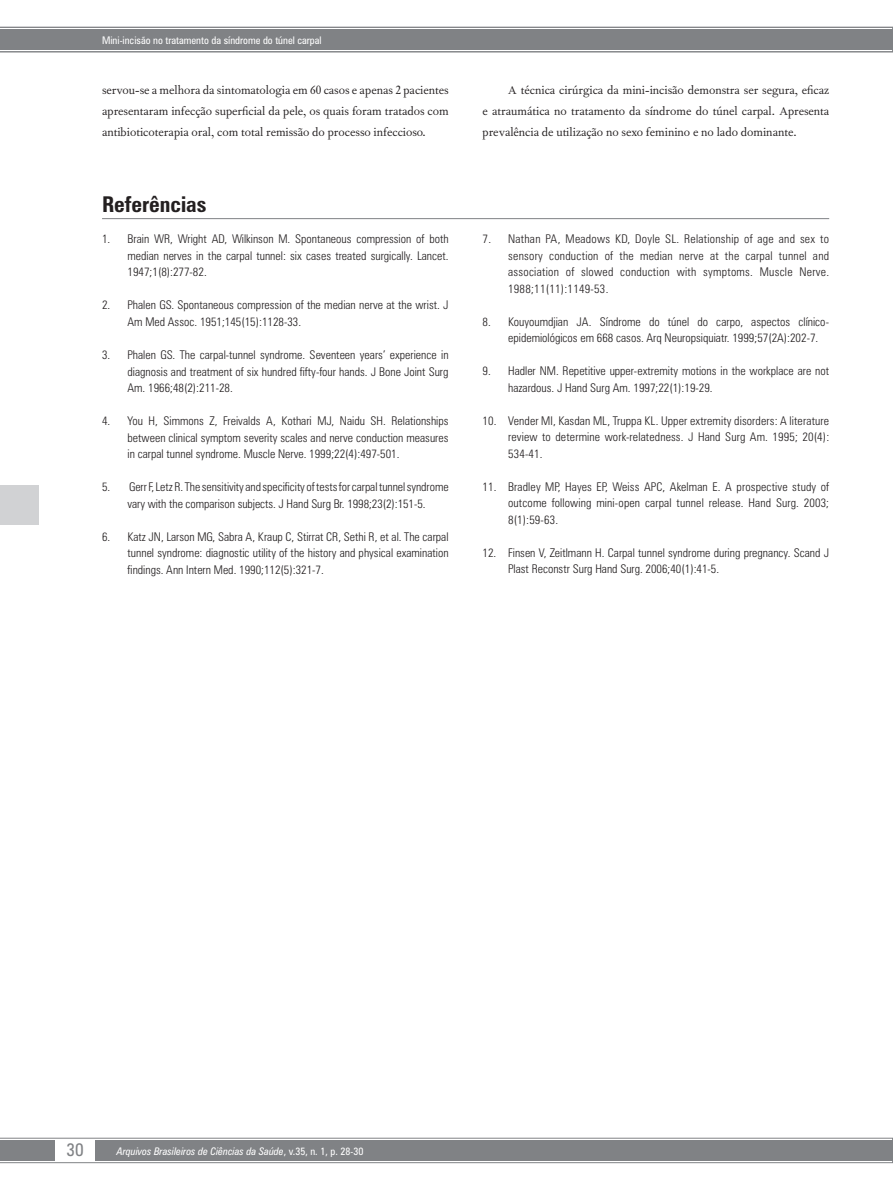
<style>
.page{position:relative;width:893px;height:1191px;background:#fff}
.page>*{position:absolute;margin:0;border:0;box-sizing:border-box;transform-origin:0 0}
.z07_0_referencias_ti{font:700 condensed 21.75px "Zurich BT";color:#231f20}
.t1{font:condensed 18px "Zurich BT";color:#808285}
.z05_1_texto_txt{font:13.5px/21px "Fournier MT Std";color:#231f20;text-align:justify}
.z07_1_referencias{font:300 condensed 12px/16.5px "Zurich BT";color:#231f20;text-align:justify}
.t2{font:italic condensed 10.5px "Zurich BT";color:#fff}
.z09_1_cabecalho{font:condensed 10.5px "Zurich BT";color:#fff}
.s1{font-style:normal}
</style>
<div class="page">
<svg style="left:0;top:1137px;width:893px;height:26px;background:#8f9194"></svg>
<div style="left:55px;top:1139px;width:40px;height:22px;background:#fff"></div>
<div style="left:0;top:485px;width:38px;height:40px;background:#d1d2d4"></div>
<svg style="left:0;top:27px;width:893px;height:25px;background:#8a8c8f"></svg>
<hr style="left:102px;top:218px;width:727px;height:1px;background:#808285">
<p class="z09_1_cabecalho" style="left:102px;top:34px;width:221px">Mini-incisão no tratamento da síndrome do túnel carpal</p>
<p class="z05_1_texto_txt" style="left:102px;top:79px;width:348px">servou-se a melhora da sintomatologia em 60 casos e apenas 2 pacientes apresentaram infecção superficial da pele, os quais foram tratados com antibioticoterapia oral, com total remissão do processo infeccioso.</p>
<p class="z07_0_referencias_ti" style="left:102px;top:191px;width:106px">Referências</p>
<p class="z07_1_referencias" style="left:128px;top:231px;width:323px;text-indent:-26px">1. Brain WR, Wright AD, Wilkinson M. Spontaneous compression of both median nerves in the carpal tunnel: six cases treated surgically. Lancet.<br>1947;1(8):277-82.</p>
<p class="z07_1_referencias" style="left:128px;top:297px;width:323px;text-indent:-26px">2. Phalen GS. Spontaneous compression of the median nerve at the wrist. J<br>Am Med Assoc. 1951;145(15):1128-33.</p>
<p class="z07_1_referencias" style="left:128px;top:346px;width:323px;text-indent:-26px">3. Phalen GS. The carpal-tunnel syndrome. Seventeen years’ experience in diagnosis and treatment of six hundred fifty-four hands. J Bone Joint Surg Am. 1966;48(2):211-28.</p>
<p class="z07_1_referencias" style="left:128px;top:412px;width:323px;text-indent:-26px">4. You H, Simmons Z, Freivalds A, Kothari MJ, Naidu SH. Relationships between clinical symptom severity scales and nerve conduction measures in carpal tunnel syndrome. Muscle Nerve. 1999;22(4):497-501.</p>
<p class="z07_1_referencias" style="left:102px;top:478px;width:348px;text-align:center">5. Gerr F, Letz R. The sensitivity and specificity of tests for carpal tunnel syndrome vary with the comparison subjects. J Hand Surg Br. 1998;23(2):151-5.</p>
<p class="z07_1_referencias" style="left:128px;top:528px;width:322px;text-indent:-26px">6. Katz JN, Larson MG, Sabra A, Kraup C, Stirrat CR, Sethi R, et al. The carpal tunnel syndrome: diagnostic utility of the history and physical examination findings. Ann Intern Med. 1990;112(5):321-7.</p>
<p class="z05_1_texto_txt" style="left:483px;top:79px;width:348px;text-indent:26px">A técnica cirúrgica da mini-incisão demonstra ser segura, eficaz e atraumática no tratamento da síndrome do túnel carpal. Apresenta prevalência de utilização no sexo feminino e no lado dominante.</p>
<p class="z07_1_referencias" style="left:508px;top:230px;width:323px;text-indent:-26px">7. Nathan PA, Meadows KD, Doyle SL. Relationship of age and sex to sensory conduction of the median nerve at the carpal tunnel and association of slowed conduction with symptoms. Muscle Nerve.<br>1988;11(11):1149-53.</p>
<p class="z07_1_referencias" style="left:508px;top:313px;width:322px;text-indent:-26px">8. Kouyoumdjian JA. Síndrome do túnel do carpo, aspectos clínico&shy;epidemiológicos em 668 casos. Arq Neuropsiquiatr. 1999;57(2A):202-7.</p>
<p class="z07_1_referencias" style="left:508px;top:362px;width:323px;text-indent:-26px">9. Hadler NM. Repetitive upper-extremity motions in the workplace are not hazardous. J Hand Surg Am. 1997;22(1):19-29.</p>
<p class="z07_1_referencias" style="left:508px;top:412px;width:323px;text-indent:-26px">10. Vender MI, Kasdan ML, Truppa KL. Upper extremity disorders: A literature review to determine work-relatedness. J Hand Surg Am. 1995; 20(4):<br>534-41.</p>
<p class="z07_1_referencias" style="left:508px;top:478px;width:323px;text-indent:-26px">11. Bradley MP, Hayes EP, Weiss APC, Akelman E. A prospective study of outcome following mini-open carpal tunnel release. Hand Surg. 2003; 8(1):59-63.</p>
<p class="z07_1_referencias" style="left:508px;top:544px;width:323px;text-indent:-26px">12. Finsen V, Zeitlmann H. Carpal tunnel syndrome during pregnancy. Scand J<br>Plast Reconstr Surg Hand Surg. 2006;40(1):41-5.</p>
<h2 class="t1" style="left:66px;top:1138px;width:19px">30</h2>
<p class="t2" style="left:117px;top:1144px;width:248px">Arquivos Brasileiros de Ciências da Saúde<span class="s1">, v.35, n. 1, p. 28-30</span></p>
</div>
